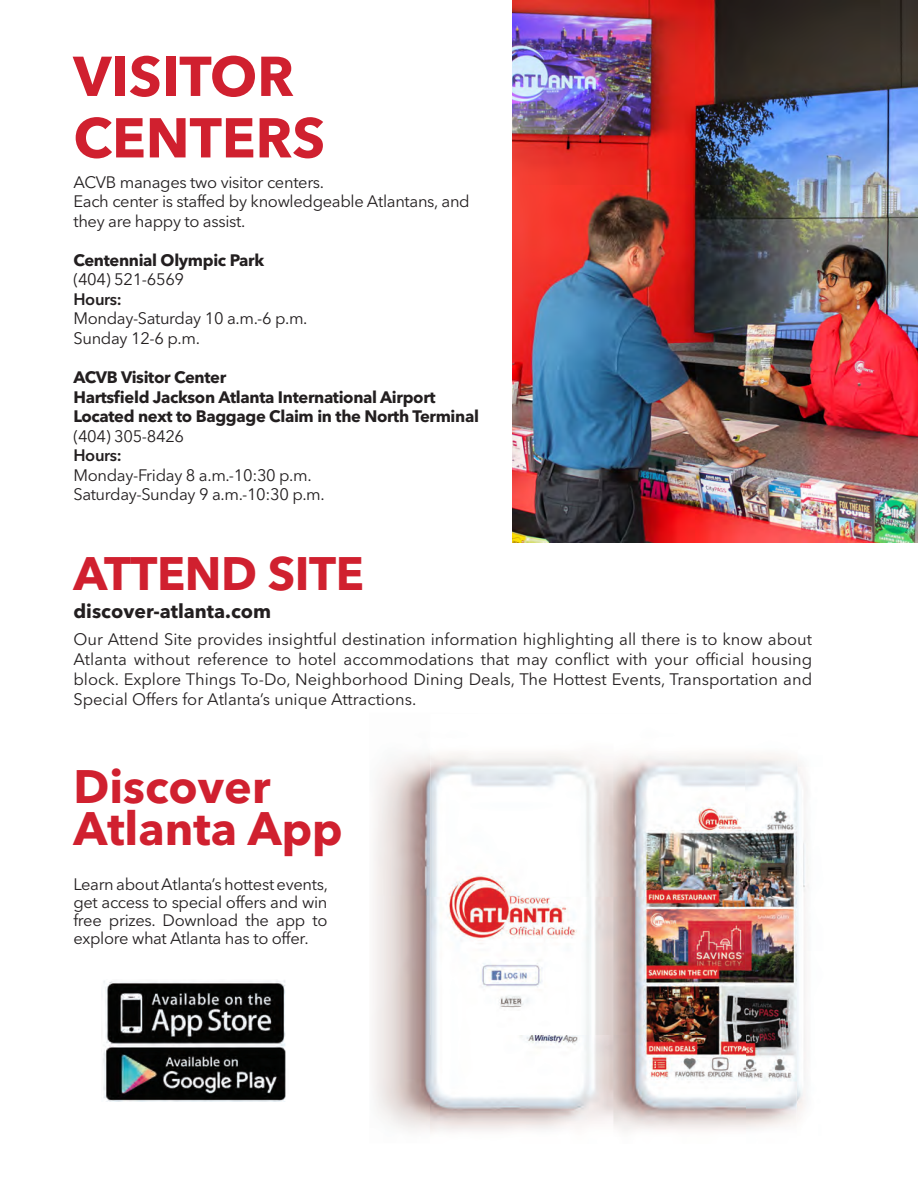
<style>
.page{position:relative;width:918px;height:1188px;background:#fff}
.page>*{position:absolute;margin:0;border:0;box-sizing:border-box;transform-origin:0 0}
.t1{font:700 55.5px/61.5px "Avenir Next LT Pro";color:#d0202f}
.t2{font:700 46.5px/42px "Avenir Next LT Pro";color:#d0202f}
.t3{font:700 19.5px "Avenir Next LT Pro";color:#231f20}
.t4{font:16.5px/19.5px "Avenir Next LT Pro";letter-spacing:-.02em;color:#231f20}
.t5{font:700 16.5px/19.5px "Avenir Next LT Pro";letter-spacing:-.02em;color:#231f20}
.t6{font:600 16.5px "Avenir Next LT Pro";letter-spacing:-.02em;color:#231f20}
</style>
<div class="page">
<img style="left:798px;top:767px;width:11px;height:350px">
<img style="left:374px;top:753px;width:56px;height:377px">
<img style="left:430px;top:753px;width:368px;height:379px">
<img style="left:103px;top:980px;width:183px;height:122px">
<img style="left:513px;top:1px;width:404px;height:541px">
<h1 class="t1" style="left:73px;top:45px;width:253px">VISITOR<br>CENTERS</h1>
<p class="t4" style="left:73px;top:172px;width:398px">ACVB manages two visitor centers.<br>Each center is staffed by knowledgeable Atlantans, and they are happy to assist.</p>
<p class="t5" style="left:73px;top:250px;width:192px">Centennial Olympic Park</p>
<p class="t4" style="left:73px;top:270px;width:112px">(404) 521-6569</p>
<p class="t6" style="left:73px;top:289px;width:50px">Hours:</p>
<p class="t4" style="left:73px;top:309px;width:236px">Monday-Saturday 10 a.m.-6 p.m.<br>Sunday 12-6 p.m.</p>
<p class="t5" style="left:73px;top:367px;width:407px">ACVB Visitor Center<br>Hartsfield Jackson Atlanta International Airport<br>Located next to Baggage Claim in the North Terminal</p>
<p class="t4" style="left:73px;top:426px;width:112px">(404) 305-8426</p>
<p class="t6" style="left:73px;top:445px;width:50px">Hours:</p>
<p class="t4" style="left:73px;top:465px;width:253px">Monday-Friday 8 a.m.-10:30 p.m.<br>Saturday-Sunday 9 a.m.-10:30 p.m.</p>
<h2 class="t2" style="left:73px;top:552px;width:292px">ATTEND SITE</h2>
<p class="t3" style="left:73px;top:599px;width:199px">discover-atlanta.com</p>
<p class="t4" style="left:73px;top:630px;width:740px;text-align:justify">Our Attend Site provides insightful destination information highlighting all there is to know about Atlanta without reference to hotel accommodations that may conflict with your official housing block. Explore Things To-Do, Neighborhood Dining Deals, The Hottest Events, Transportation and Special Offers for Atlanta’s unique Attractions.</p>
<h2 class="t2" style="left:73px;top:765px;width:271px">Discover<br>Atlanta App</h2>
<p class="t4" style="left:73px;top:875px;width:256px;line-height:18px;text-align:justify">Learn about Atlanta’s hottest events, get access to special offers and win free prizes. Download the app to explore what Atlanta has to offer.</p>
</div>
